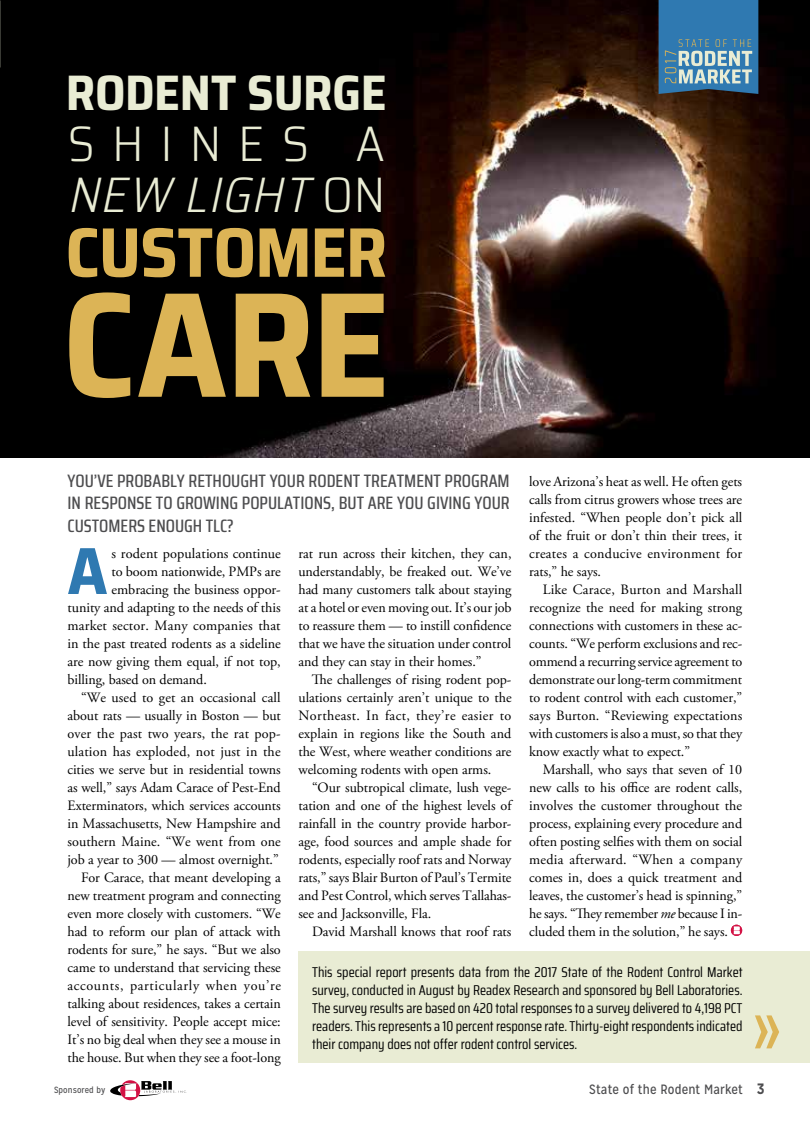
<style>
.page{position:relative;width:810px;height:1134px;background:#fff}
.page>*{position:absolute;margin:0;border:0;box-sizing:border-box;transform-origin:0 0}
.t1{font:700 semi-condensed 149.85px "Saira";color:#dcb456}
.t2{font:700 semi-condensed 70.2px "Saira";letter-spacing:-.015em;color:#dcb456}
.t3{font:700 semi-condensed 66.6px "Saira";color:#2f79b1}
.t4{font:300 semi-condensed 49.95px/51.3px "Saira";letter-spacing:.34em;color:#e9ecd4}
.t5{font:700 semi-condensed 49.95px "Saira";letter-spacing:-.01em;color:#e9ecd4}
.t6{font:500 18px/22.5px "Saira Condensed";color:#4d4d4f;text-align:justify}
.t7{font:14.25px/18px "Adobe Garamond Pro";letter-spacing:-.005em;color:#000;text-align:justify}
.t8{font:14.25px/18px "Saira Condensed";color:#000;text-align:justify}
.t9{font:14.25px "Adobe Garamond Pro";letter-spacing:.045em;color:#000}
.t10{font:13.5px "Mission Gothic";letter-spacing:.01em;color:#4d4d4f}
.t11{font:9px "Mission Gothic";letter-spacing:.01em;color:#4d4d4f}
.s1{font-style:italic}
.s2{font-weight:700;font-size:15px}
</style>
<div class="page">
<img style="left:0;top:0;width:810px;height:458px">
<div style="left:299px;top:951px;width:511px;height:112px;background:#e9ecd4"></div>
<svg style="left:755px;top:1015px;width:24px;height:33px"></svg>
<svg style="left:731px;top:925px;width:11px;height:11px"></svg>
<svg style="left:110px;top:1080px;width:77px;height:20px"></svg>
<svg style="left:659px;top:0;width:99px;height:94px;background:#4a86af"></svg>
<h3 class="t5" style="left:66px;top:54px;width:323px">RODENT SURGE</h3>
<h3 class="t4" style="left:67px;top:117px;width:320px">SHINES A<br><span class="s1">NEW LIGHT</span> O N</h3>
<h2 class="t2" style="left:65px;top:199px;width:324px">CUSTOMER</h2>
<h1 class="t1" style="left:62px;top:230px;width:330px">CARE</h1>
<p class="t6" style="left:68px;top:469px;width:444px">YOU’VE PROBABLY RETHOUGHT YOUR RODENT TREATMENT PROGRAM IN RESPONSE TO GROWING POPULATIONS, BUT ARE YOU GIVING YOUR CUSTOMERS ENOUGH TLC?</p>
<h3 class="t3" style="left:68px;top:520px;width:42px">A</h3>
<p class="t7" style="left:112px;top:545px;width:171px">s rodent populations continue</p>
<p class="t7" style="left:529px;top:473px;width:215px">love Arizona’s heat as well. He often gets calls from citrus growers whose trees are infested. “When people don’t pick all of the fruit or don’t thin their trees, it creates a conducive environment for rats,” he says.</p>
<p class="t7" style="left:529px;top:581px;width:215px;text-indent:14px">Like Carace, Burton and Marshall recognize the need for making strong connections with customers in these ac&shy;counts. “We perform exclusions and rec&shy;ommend a recurring service agreement to demonstrate our long-term commitment to rodent control with each customer,” says Burton. “Reviewing expectations with customers is also a must, so that they know exactly what to expect.”</p>
<p class="t7" style="left:529px;top:761px;width:215px;text-indent:14px">Marshall, who says that seven of 10 new calls to his office are rodent calls, involves the customer throughout the process, explaining every procedure and often posting selfies with them on social media afterward. “When a company comes in, does a quick treatment and leaves, the customer’s head is spinning,” he says. “They remember <span class="s1">me</span> because I in&shy;cluded them in the solution,” he says.</p>
<p class="t7" style="left:298px;top:545px;width:215px">rat run across their kitchen, they can, understandably, be freaked out. We’ve had many customers talk about staying at a hotel or even moving out. It’s our job to reassure them — to instill confidence that we have the situation under control and they can stay in their homes.”</p>
<p class="t7" style="left:298px;top:671px;width:215px;text-indent:13px">The challenges of rising rodent pop&shy;ulations certainly aren’t unique to the Northeast. In fact, they’re easier to explain in regions like the South and the West, where weather conditions are welcoming rodents with open arms.</p>
<p class="t7" style="left:298px;top:779px;width:215px;text-indent:14px">“Our subtropical climate, lush vege&shy;tation and one of the highest levels of rainfall in the country provide harbor&shy;age, food sources and ample shade for rodents, especially roof rats and Norway rats,” says Blair Burton of Paul’s Termite and Pest Control, which serves Tallahas&shy;see and Jacksonville, Fla.</p>
<p class="t7" style="left:312px;top:923px;width:201px">David Marshall knows that roof rats</p>
<p class="t8" style="left:312px;top:962px;width:432px">This special report presents data from the 2017 State of the Rodent Control Market survey, conducted in August by Readex Research and sponsored by Bell Laboratories.<br>The survey results are based on 420 total responses to a survey delivered to 4,198 PCT readers. This represents a 10 percent response rate. Thirty-eight respondents indicated their company does not offer rodent control services.</p>
<p class="t7" style="left:112px;top:563px;width:171px">to boom nationwide, PMPs are</p>
<p class="t7" style="left:112px;top:581px;width:171px">embracing the business oppor-</p>
<p class="t7" style="left:67px;top:599px;width:215px">tunity and adapting to the needs of this</p>
<p class="t7" style="left:67px;top:617px;width:215px">market sector. Many companies that</p>
<p class="t7" style="left:67px;top:635px;width:215px">in the past treated rodents as a sideline</p>
<p class="t7" style="left:67px;top:653px;width:215px">are now giving them equal, if not top,</p>
<p class="t7" style="left:68px;top:671px;width:141px">billing, based on demand.</p>
<p class="t7" style="left:81px;top:689px;width:201px">“We used to get an occasional call</p>
<p class="t7" style="left:68px;top:707px;width:215px">about rats — usually in Boston — but</p>
<p class="t7" style="left:68px;top:725px;width:215px">over the past two years, the rat pop-</p>
<p class="t7" style="left:68px;top:743px;width:215px">ulation has exploded, not just in the</p>
<p class="t7" style="left:68px;top:761px;width:215px">cities we serve but in residential towns</p>
<p class="t7" style="left:68px;top:779px;width:215px">as well,” says Adam Carace of Pest-End</p>
<p class="t7" style="left:68px;top:797px;width:215px">Exterminators, which services accounts</p>
<p class="t7" style="left:68px;top:815px;width:215px">in Massachusetts, New Hampshire and</p>
<p class="t7" style="left:68px;top:833px;width:215px">southern Maine. “We went from one</p>
<p class="t7" style="left:68px;top:851px;width:213px">job a year to 300 — almost overnight.”</p>
<p class="t7" style="left:81px;top:869px;width:201px">For Carace, that meant developing a</p>
<p class="t7" style="left:68px;top:887px;width:215px">new treatment program and connecting</p>
<p class="t7" style="left:68px;top:905px;width:215px">even more closely with customers. “We</p>
<p class="t7" style="left:68px;top:923px;width:215px">had to reform our plan of attack with</p>
<p class="t7" style="left:68px;top:941px;width:215px">rodents for sure,” he says. “But we also</p>
<p class="t7" style="left:68px;top:959px;width:215px">came to understand that servicing these</p>
<p class="t9" style="left:68px;top:977px;width:215px">accounts, particularly when you’re</p>
<p class="t7" style="left:68px;top:995px;width:215px">talking about residences, takes a certain</p>
<p class="t7" style="left:68px;top:1013px;width:215px">level of sensitivity. People accept mice:</p>
<p class="t7" style="left:68px;top:1031px;width:215px">It’s no big deal when they see a mouse in</p>
<p class="t7" style="left:68px;top:1049px;width:215px">the house. But when they see a foot-long</p>
<p class="t11" style="left:54px;top:1084px;width:53px">Sponsored by</p>
<p class="t10" style="left:589px;top:1081px;width:177px">State of the Rodent Market <span class="s2">3</span></p>
</div>
